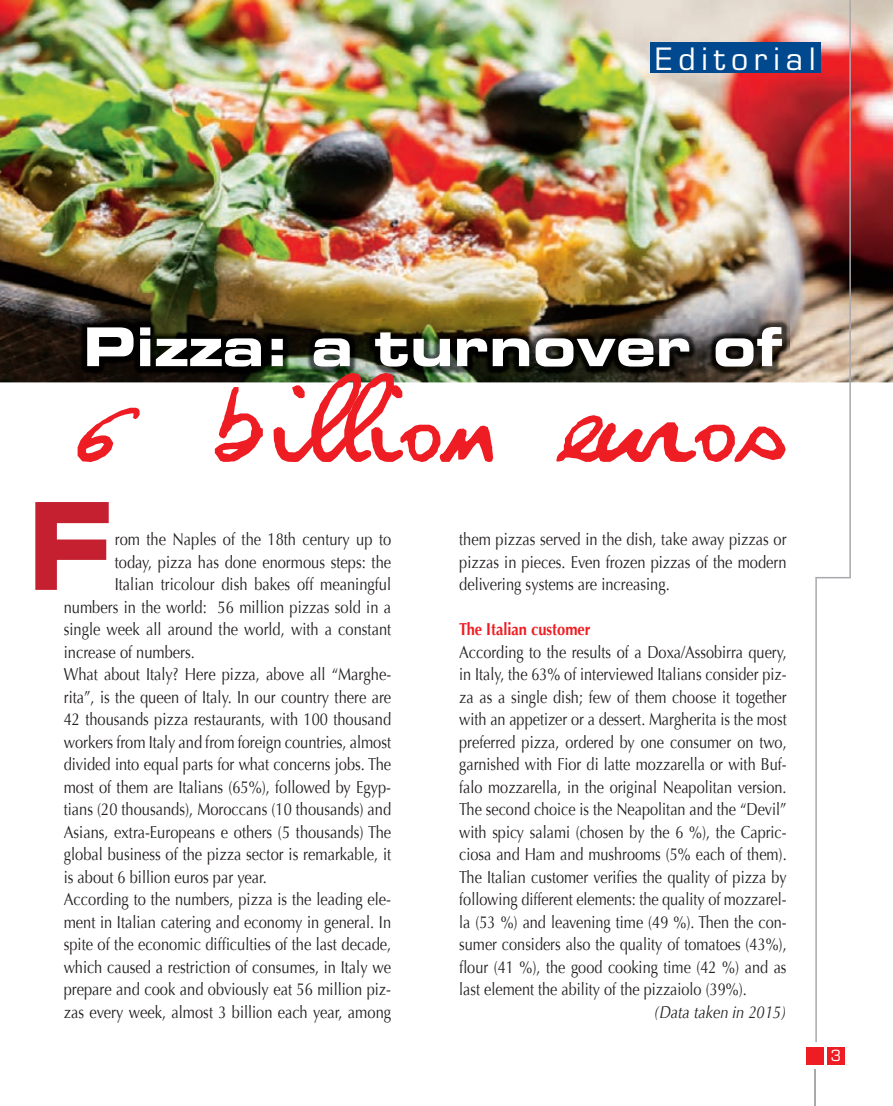
<style>
.page{position:relative;width:893px;height:1106px;background:#fff}
.page>*{position:absolute;margin:0;border:0;box-sizing:border-box;transform-origin:0 0}
.t1{font:121.25px "Eurostile Bold Extended Two";color:#c42030;scale:.8 1}
.t2{font:106px "Georges";color:#ee1d23;scale:1.29 1}
.t3{font:53.5px "Eurostile Bold Extended Two";color:#fff}
.t4{font:30px "Eurostile";letter-spacing:.2em;color:#fff}
.t5{font:17.25px/22.5px "Optima";color:#231f20;text-align:justify;scale:.85 1}
.t6{font:17.25px/22.5px "Optima";color:#231f20;text-align:justify;scale:.84 1}
.t7{font:700 17.25px "Optima";color:#ee1d23;scale:.85 1}
.t8{font:italic 17.25px "Optima";color:#231f20;scale:.85 1}
.t9{font:15px "Eurostile";color:#fff}
</style>
<div class="page">
<img style="left:0;top:0;width:893px;height:382px">
<div style="left:806px;top:1047px;width:17px;height:17px;background:#ee1d23"></div>
<div style="left:828px;top:1047px;width:17px;height:17px;background:#ee1d23"></div>
<hr style="left:815px;top:1069px;width:1px;height:37px;background:#a8a9ad">
<svg style="left:815px;top:0;width:36px;height:1042px"></svg>
<div style="left:651px;top:43px;width:170px;height:30px;background:#01498e"></div>
<img style="left:80px;top:319px;width:709px;height:56px">
<h3 class="t4" style="left:656px;top:47px;width:161px">Editorial</h3>
<h3 class="t3" style="left:83px;top:309px;width:701px">Pizza: a turnover of</h3>
<h2 class="t2" style="left:64px;top:363px;width:562px">6 billion euros</h2>
<h1 class="t1" style="left:28px;top:461px;width:109px">F</h1>
<p class="t5" style="left:115px;top:528px;width:327px">rom the Naples of the 18th century up to</p>
<p class="t5" style="left:115px;top:551px;width:327px">today, pizza has done enormous steps: the</p>
<p class="t5" style="left:115px;top:573px;width:327px">Italian tricolour dish bakes off meaningful</p>
<p class="t5" style="left:64px;top:596px;width:387px">numbers in the world: 56 million pizzas sold in a</p>
<p class="t5" style="left:64px;top:618px;width:387px">single week all around the world, with a constant</p>
<p class="t5" style="left:64px;top:641px;width:156px">increase of numbers.</p>
<p class="t5" style="left:64px;top:663px;width:387px">What about Italy? Here pizza, above all “Marghe-</p>
<p class="t5" style="left:64px;top:686px;width:387px">rita”, is the queen of Italy. In our country there are</p>
<p class="t5" style="left:64px;top:708px;width:387px">42 thousands pizza restaurants, with 100 thousand</p>
<p class="t5" style="left:64px;top:731px;width:387px">workers from Italy and from foreign countries, almost</p>
<p class="t5" style="left:64px;top:753px;width:387px">divided into equal parts for what concerns jobs. The</p>
<p class="t5" style="left:64px;top:776px;width:387px">most of them are Italians (65%), followed by Egyp-</p>
<p class="t5" style="left:64px;top:798px;width:387px">tians (20 thousands), Moroccans (10 thousands) and</p>
<p class="t5" style="left:64px;top:821px;width:387px">Asians, extra-Europeans e others (5 thousands) The</p>
<p class="t5" style="left:64px;top:843px;width:387px">global business of the pizza sector is remarkable, it</p>
<p class="t5" style="left:64px;top:866px;width:241px">is about 6 billion euros par year.</p>
<p class="t5" style="left:64px;top:888px;width:387px">According to the numbers, pizza is the leading ele-</p>
<p class="t5" style="left:64px;top:911px;width:387px">ment in Italian catering and economy in general. In</p>
<p class="t5" style="left:64px;top:933px;width:387px">spite of the economic difficulties of the last decade,</p>
<p class="t5" style="left:64px;top:956px;width:387px">which caused a restriction of consumes, in Italy we</p>
<p class="t5" style="left:64px;top:978px;width:387px">prepare and cook and obviously eat 56 million piz-</p>
<p class="t5" style="left:64px;top:1001px;width:387px">zas every week, almost 3 billion each year, among</p>
<p class="t5" style="left:459px;top:528px;width:387px">them pizzas served in the dish, take away pizzas or pizzas in pieces. Even frozen pizzas of the modern delivering systems are increasing.</p>
<p class="t7" style="left:459px;top:619px;width:156px">The Italian customer</p>
<p class="t6" style="left:459px;top:641px;width:391px">According to the results of a Doxa/Assobirra query, in Italy, the 63% of interviewed Italians consider piz&shy;za as a single dish; few of them choose it together with an appetizer or a dessert. Margherita is the most preferred pizza, ordered by one consumer on two, garnished with Fior di latte mozzarella or with Buf&shy;falo mozzarella, in the original Neapolitan version.<br>The second choice is the Neapolitan and the “Devil” with spicy salami (chosen by the 6 %), the Capric&shy;ciosa and Ham and mushrooms (5% each of them).<br>The Italian customer verifies the quality of pizza by following different elements: the quality of mozzarel&shy;la (53 %) and leavening time (49 %). Then the con&shy;sumer considers also the quality of tomatoes (43%), flour (41 %), the good cooking time (42 %) and as last element the ability of the pizzaiolo (39%).</p>
<p class="t8" style="left:654px;top:1002px;width:158px">(Data taken in 2015)</p>
<p class="t9" style="left:831px;top:1050px;width:12px">3</p>
</div>
